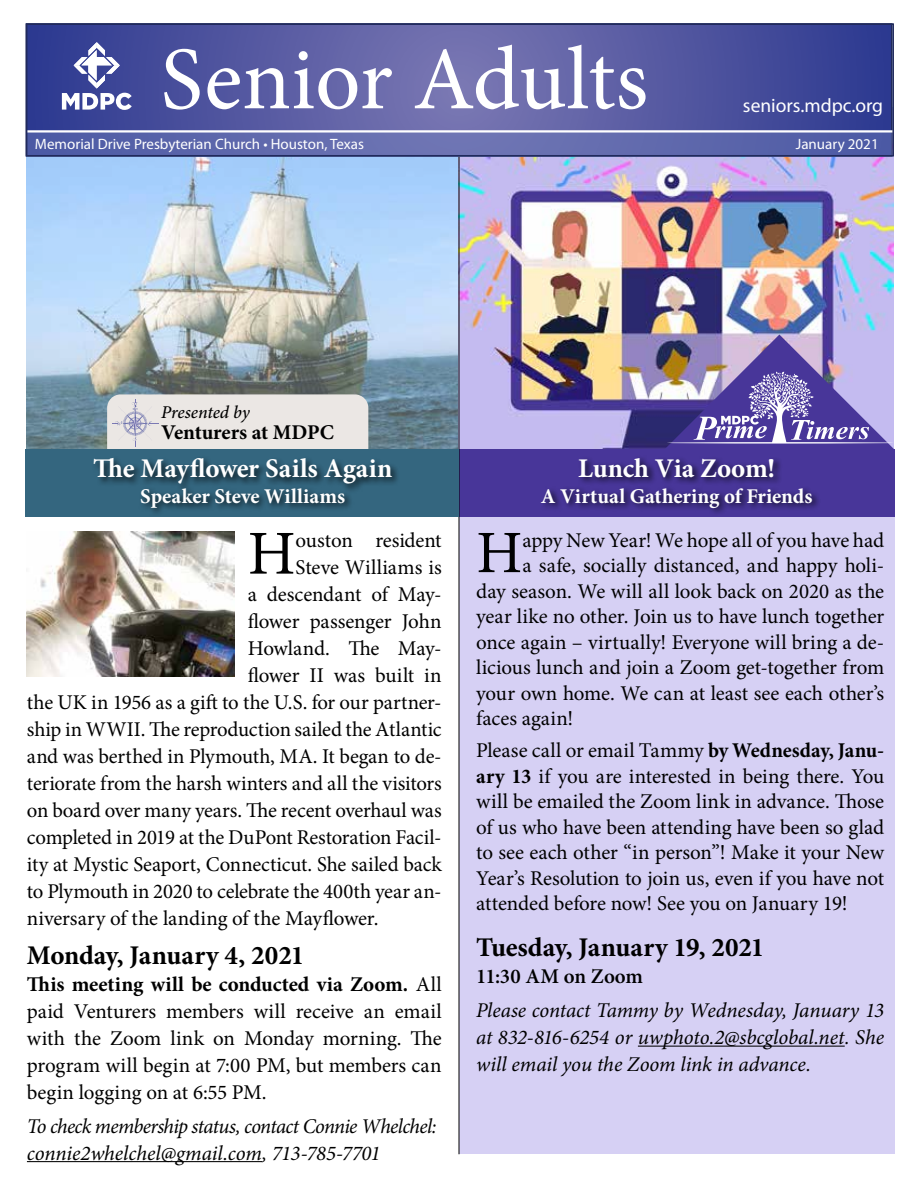
<style>
.page{position:relative;width:918px;height:1188px;background:#fff}
.page>*{position:absolute;margin:0;border:0;box-sizing:border-box;transform-origin:0 0}
.t1{font:89.4px "Minion Pro";color:#fff}
.t2{font:62.55px "Minion Pro";color:#000}
.t3{font:60.3px "Minion Pro";color:#000}
.t4{font:700 27px "Minion Pro";letter-spacing:-.005em;color:#000}
.t5{font:700 27px "Minion Pro";color:#fff}
.t6{font:21px/25.5px "Minion Pro";letter-spacing:-.005em;color:#000;text-align:justify}
.t7{font:italic 21px/27px "Minion Pro";letter-spacing:-.01em;color:#000;text-align:justify}
.t8{font:italic 21px/27px "Minion Pro";letter-spacing:-.03em;color:#000}
.t9{font:700 21px "Minion Pro";color:#fff}
.t10{font:700 21px "Minion Pro";letter-spacing:-.005em;color:#000}
.t11{font:600 21px "Minion Pro";color:#000}
.t12{font:19.5px "Myriad Pro";color:#fff}
.t13{font:italic 500 18px "Minion Pro";letter-spacing:-.005em;color:#000}
.t14{font:15px "Myriad Pro";color:#fff}
.s1{font-weight:700}
</style>
<div class="page">
<img style="left:27px;top:156px;width:431px;height:293px">
<div style="left:459px;top:516px;width:435px;height:638px;background:#d6d0f4"></div>
<img style="left:458px;top:156px;width:435px;height:293px">
<div style="left:107px;top:394px;width:261px;height:55px;background:#ebe7e4"></div>
<div style="left:459px;top:449px;width:435px;height:67px;background:#483699"></div>
<hr style="left:27px;top:1161px;width:235px;height:1px;background:#000">
<div style="left:539px;top:455px;width:282px;height:61px;background:#000;opacity:.75"></div>
<svg style="left:29px;top:26px;width:860px;height:104px;background:#5458a1"></svg>
<svg style="left:29px;top:133px;width:862px;height:20px;background:#5e68ac"></svg>
<svg style="left:62px;top:42px;width:70px;height:68px"></svg>
<div style="left:26px;top:23px;width:868px;height:133px;border:2px solid #212a5c"></div>
<hr style="left:638px;top:1046px;width:207px;height:1px;background:#000">
<hr style="left:459px;top:157px;width:1px;height:997px;background:#000">
<svg style="left:661px;top:335px;width:233px;height:114px;background:#8d7fba"></svg>
<div style="left:26px;top:449px;width:433px;height:67px;background:#34667f"></div>
<div style="left:91px;top:455px;width:310px;height:61px;background:#000;opacity:.75"></div>
<img style="left:27px;top:531px;width:207px;height:145px">
<h1 class="t1" style="left:160px;top:20px;width:489px">Senior Adults</h1>
<p class="t14" style="left:35px;top:136px;width:331px">Memorial Drive Presbyterian Church • Houston, Texas</p>
<p class="t14" style="left:796px;top:136px;width:84px">January 2021</p>
<p class="t12" style="left:743px;top:95px;width:142px">seniors.mdpc.org</p>
<p class="t13" style="left:161px;top:400px;width:90px">Presented by</p>
<p class="t10" style="left:161px;top:418px;width:174px">Venturers at MDPC</p>
<p class="t5" style="left:93px;top:450px;width:301px">The Mayflower Sails Again</p>
<p class="t9" style="left:140px;top:481px;width:206px">Speaker Steve Williams</p>
<h2 class="t2" style="left:248px;top:512px;width:49px">H</h2>
<p class="t6" style="left:296px;top:527px;width:148px">ouston resident</p>
<p class="t6" style="left:296px;top:554px;width:148px">Steve Williams is</p>
<p class="t6" style="left:248px;top:581px;width:195px">a descendant of May-</p>
<p class="t6" style="left:248px;top:608px;width:195px">flower passenger John</p>
<p class="t6" style="left:248px;top:635px;width:195px">Howland. The May-</p>
<p class="t6" style="left:248px;top:662px;width:195px">flower II was built in</p>
<p class="t6" style="left:27px;top:689px;width:416px">the UK in 1956 as a gift to the U.S. for our partner-</p>
<p class="t6" style="left:27px;top:716px;width:416px">ship in WWII. The reproduction sailed the Atlantic</p>
<p class="t6" style="left:27px;top:743px;width:416px">and was berthed in Plymouth, MA. It began to de-</p>
<p class="t6" style="left:27px;top:770px;width:416px">teriorate from the harsh winters and all the visitors</p>
<p class="t6" style="left:27px;top:797px;width:416px">on board over many years. The recent overhaul was</p>
<p class="t6" style="left:27px;top:824px;width:416px">completed in 2019 at the DuPont Restoration Facil-</p>
<p class="t6" style="left:27px;top:851px;width:416px">ity at Mystic Seaport, Connecticut. She sailed back</p>
<p class="t6" style="left:27px;top:878px;width:416px">to Plymouth in 2020 to celebrate the 400th year an-</p>
<p class="t6" style="left:27px;top:905px;width:353px">niversary of the landing of the Mayflower.</p>
<p class="t4" style="left:27px;top:936px;width:279px">Monday, January 4, 2021</p>
<p class="t6" style="left:27px;top:971px;width:416px;line-height:27px"><span class="s1">This meeting will be conducted via Zoom.</span> All paid Venturers members will receive an email with the Zoom link on Monday morning. The program will begin at 7:00 PM, but members can begin logging on at 6:55 PM.</p>
<p class="t8" style="left:27px;top:1112px;width:411px">To check membership status, contact Connie Whelchel: connie2whelchel@gmail.com, 713-785-7701</p>
<p class="t5" style="left:578px;top:450px;width:199px">Lunch Via Zoom!</p>
<p class="t9" style="left:541px;top:481px;width:273px">A Virtual Gathering of Friends</p>
<h3 class="t3" style="left:476px;top:512px;width:48px">H</h3>
<p class="t6" style="left:522px;top:527px;width:363px">appy New Year! We hope all of you have had</p>
<p class="t6" style="left:522px;top:553px;width:363px">a safe, socially distanced, and happy holi-</p>
<p class="t6" style="left:476px;top:578px;width:409px">day season. We will all look back on 2020 as the</p>
<p class="t6" style="left:476px;top:604px;width:409px">year like no other. Join us to have lunch together</p>
<p class="t6" style="left:476px;top:629px;width:409px">once again – virtually! Everyone will bring a de-</p>
<p class="t6" style="left:476px;top:655px;width:409px">licious lunch and join a Zoom get-together from</p>
<p class="t6" style="left:476px;top:680px;width:410px">your own home. We can at least see each other’s</p>
<p class="t6" style="left:476px;top:706px;width:99px">faces again!</p>
<p class="t6" style="left:476px;top:738px;width:410px">Please call or email Tammy <span class="s1">by Wednesday, Janu&shy;ary 13</span> if you are interested in being there. You will be emailed the Zoom link in advance. Those of us who have been attending have been so glad to see each other “in person”! Make it your New Year’s Resolution to join us, even if you have not attended before now! See you on January 19!</p>
<p class="t4" style="left:476px;top:929px;width:290px">Tuesday, January 19, 2021</p>
<p class="t11" style="left:476px;top:962px;width:168px">11:30 AM on Zoom</p>
<p class="t7" style="left:476px;top:997px;width:409px">Please contact Tammy by Wednesday, January 13 at 832-816-6254 or uwphoto.2@sbcglobal.net. She will email you the Zoom link in advance.</p>
</div>
